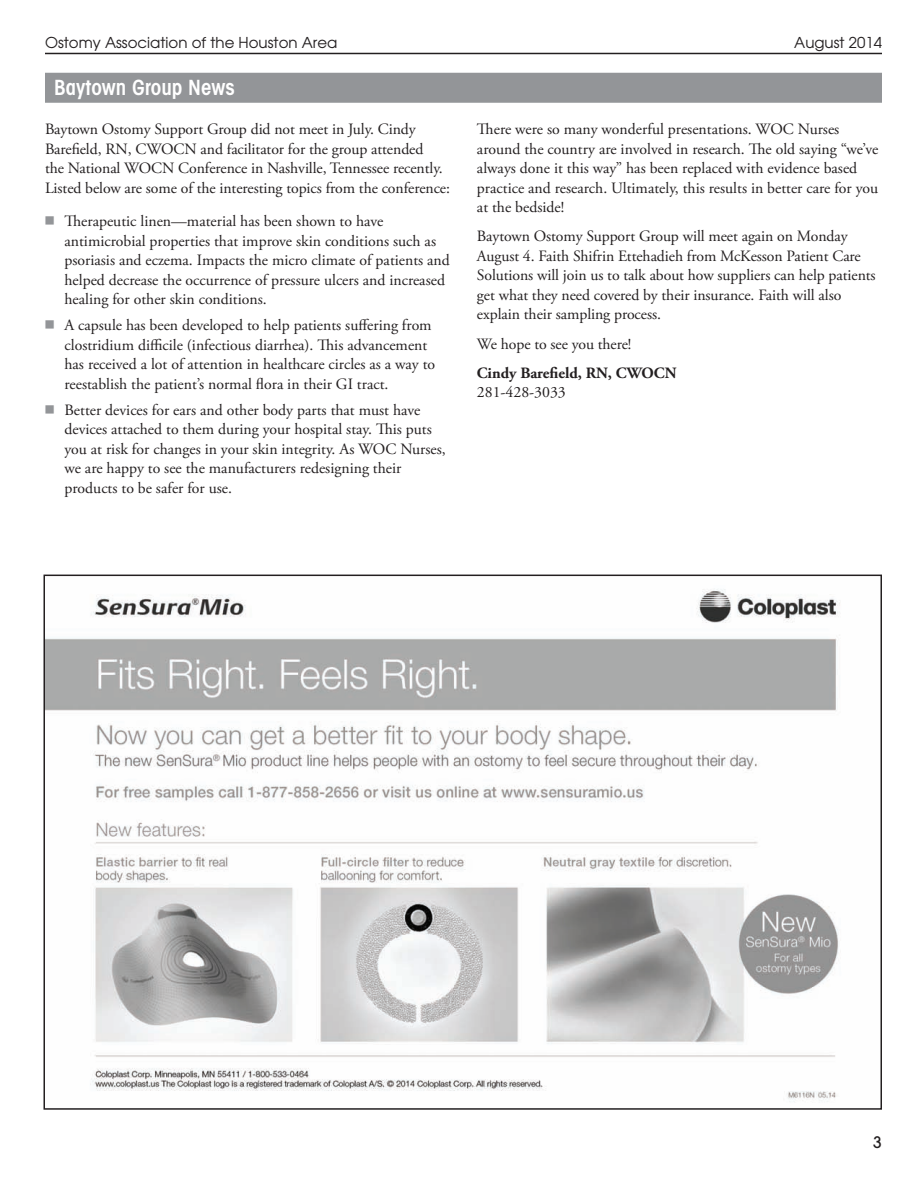
<style>
.page{position:relative;width:918px;height:1188px;background:#fff}
.page>*{position:absolute;margin:0;border:0;box-sizing:border-box;transform-origin:0 0}
.t1{font:600 condensed 21px "Avant Garde";color:#fff}
.t2{font:15.75px/19.5px "Adobe Garamond Pro";color:#231f20}
.t3{font:700 15.75px "Adobe Garamond Pro";color:#231f20}
.t4{font:500 15.75px "Avant Garde";color:#231f20}
.t5{font:15px "Avant Garde";color:#231f20}
.s1{font-family:"Universal Newswith Comm Pi";font-size:16.5px;color:#939598}
</style>
<div class="page">
<hr style="left:45px;top:53px;width:837px;height:1px;background:#231f20">
<div style="left:45px;top:73px;width:837px;height:30px;background:#939598"></div>
<img style="left:47px;top:589px;width:793px;height:513px">
<p class="t5" style="left:45px;top:33px;width:294px">Ostomy Association of the Houston Area</p>
<p class="t5" style="left:794px;top:33px;width:89px">August 2014</p>
<h1 class="t1" style="left:54px;top:75px;width:182px">Baytown Group News</h1>
<p class="t2" style="left:45px;top:120px;width:407px">Baytown Ostomy Support Group did not meet in July. Cindy Barefield, RN, CWOCN and facilitator for the group attended<br>the National WOCN Conference in Nashville, Tennessee recently.<br>Listed below are some of the interesting topics from the conference:</p>
<p class="t2" style="left:65px;top:212px;width:387px;text-indent:-20px"><span class="s1">n</span> Therapeutic linen—material has been shown to have antimicrobial properties that improve skin conditions such as psoriasis and eczema. Impacts the micro climate of patients and helped decrease the occurrence of pressure ulcers and increased healing for other skin conditions.</p>
<p class="t2" style="left:65px;top:316px;width:372px;text-indent:-20px"><span class="s1">n</span> A capsule has been developed to help patients suffering from clostridium difficile (infectious diarrhea). This advancement has received a lot of attention in healthcare circles as a way to reestablish the patient’s normal flora in their GI tract.</p>
<p class="t2" style="left:64px;top:401px;width:383px;text-indent:-20px"><span class="s1">n</span> Better devices for ears and other body parts that must have devices attached to them during your hospital stay. This puts you at risk for changes in your skin integrity. As WOC Nurses, we are happy to see the manufacturers redesigning their products to be safer for use.</p>
<p class="t2" style="left:477px;top:120px;width:403px">There were so many wonderful presentations. WOC Nurses around the country are involved in research. The old saying “we’ve always done it this way” has been replaced with evidence based practice and research. Ultimately, this results in better care for you at the bedside!</p>
<p class="t2" style="left:477px;top:227px;width:400px">Baytown Ostomy Support Group will meet again on Monday August 4. Faith Shifrin Ettehadieh from McKesson Patient Care Solutions will join us to talk about how suppliers can help patients get what they need covered by their insurance. Faith will also explain their sampling process.</p>
<p class="t2" style="left:477px;top:335px;width:156px">We hope to see you there!</p>
<p class="t3" style="left:477px;top:364px;width:201px">Cindy Barefield, RN, CWOCN</p>
<p class="t2" style="left:477px;top:383px;width:90px">281-428-3033</p>
<p class="t4" style="left:873px;top:1133px;width:10px">3</p>
</div>
